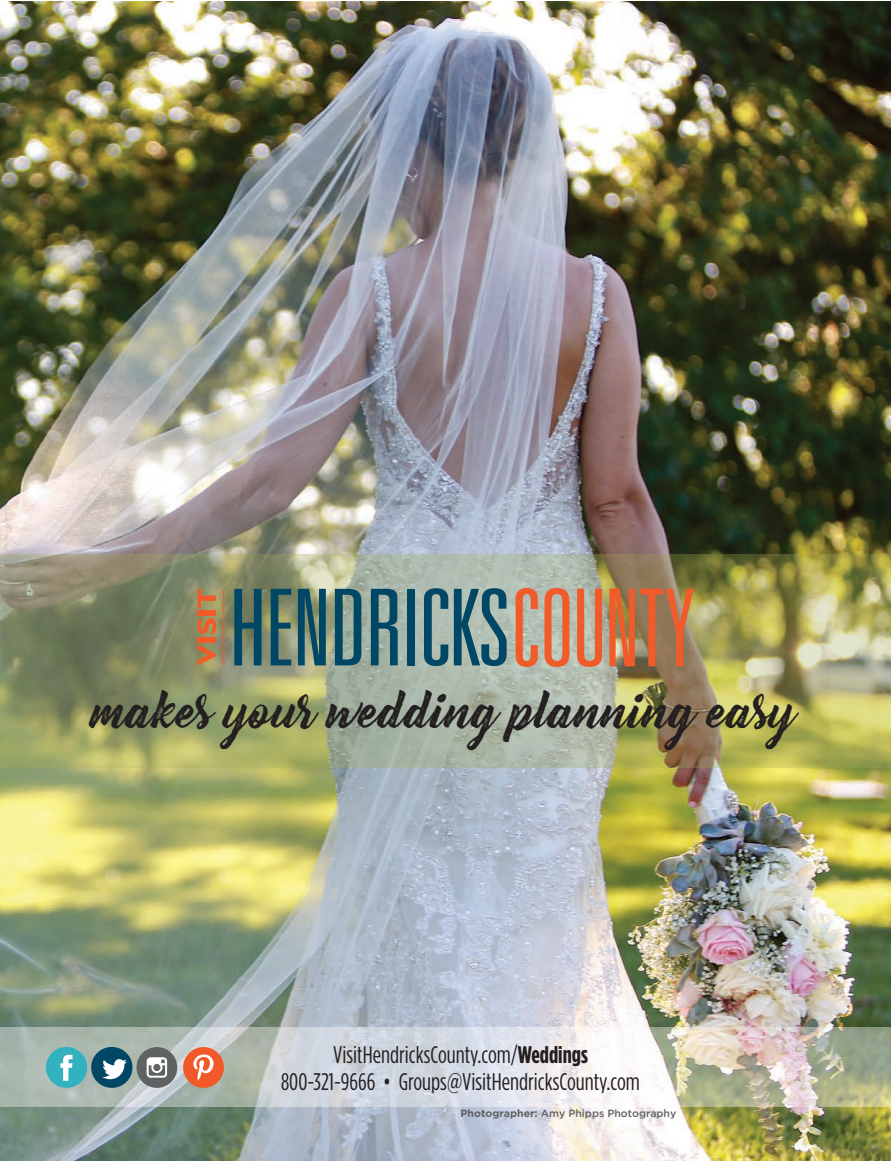
<style>
.page{position:relative;width:891px;height:1161px;background:#fff}
.page>*{position:absolute;margin:0;border:0;box-sizing:border-box;transform-origin:0 0}
.t1{font:46.5px "Bernadette Rough";letter-spacing:.005em;color:#231f20}
.t2{font:condensed 24px/27px "Gotham HTF";color:#231f20;text-align:center}
.t3{font:500 10.5px "Gotham HTF";color:#5f6263}
.s1{font-weight:700}
</style>
<div class="page">
<img style="left:0;top:1px;width:891px;height:1160px">
<img style="left:0;top:555px;width:891px;height:213px">
<svg style="left:0;top:1028px;width:891px;height:79px;background:#cacec9"></svg>
<svg style="left:234px;top:589px;width:28px;height:76px;background:#325f65"></svg>
<svg style="left:271px;top:589px;width:20px;height:76px;background:#466d6b"></svg>
<svg style="left:298px;top:589px;width:28px;height:76px;background:#33646d"></svg>
<svg style="left:335px;top:589px;width:26px;height:76px;background:#3b6c7a"></svg>
<svg style="left:371px;top:589px;width:27px;height:76px;background:#3e6f7e"></svg>
<div style="left:407px;top:589px;width:8px;height:76px;background:#004766"></div>
<svg style="left:424px;top:588px;width:24px;height:78px;background:#56818b"></svg>
<svg style="left:454px;top:588px;width:53px;height:78px;background:#56818b"></svg>
<svg style="left:198px;top:644px;width:18px;height:21px"></svg>
<div style="left:198px;top:637px;width:18px;height:6px;background:#f15a29"></div>
<svg style="left:197px;top:618px;width:19px;height:16px"></svg>
<div style="left:198px;top:610px;width:18px;height:5px;background:#f15a29"></div>
<svg style="left:198px;top:589px;width:18px;height:19px"></svg>
<hr style="left:223px;top:589px;width:1px;height:76px;background:#f15a29">
<svg style="left:516px;top:588px;width:22px;height:79px;background:#d28d6f"></svg>
<svg style="left:544px;top:588px;width:25px;height:79px;background:#d88665"></svg>
<svg style="left:577px;top:589px;width:25px;height:78px;background:#d88563"></svg>
<svg style="left:609px;top:589px;width:85px;height:77px;background:#ba7148"></svg>
<div style="left:91px;top:1047px;width:41px;height:41px;background:#004766;border-radius:50%"></div>
<div style="left:46px;top:1047px;width:41px;height:41px;background:#32b2bf;border-radius:50%"></div>
<svg style="left:60px;top:1055px;width:12px;height:26px"></svg>
<div style="left:136px;top:1047px;width:41px;height:41px;background:#5f6263;border-radius:50%"></div>
<svg style="left:147px;top:1057px;width:20px;height:21px"></svg>
<div style="left:183px;top:1047px;width:41px;height:41px;background:#f15929;border-radius:50%"></div>
<svg style="left:193px;top:1054px;width:21px;height:27px"></svg>
<svg style="left:102px;top:1059px;width:25px;height:20px"></svg>
<h1 class="t1" style="left:94px;top:673px;width:705px">makes your wedding planning easy</h1>
<p class="t2" style="left:281px;top:1040px;width:360px">VisitHendricksCounty.com/<span class="s1">Weddings<br></span>800-321-9666 • Groups@VisitHendricksCounty.com</p>
<p class="t3" style="left:460px;top:1107px;width:217px"><span class="s1">Photographer:</span> Amy Phipps Photography</p>
</div>
